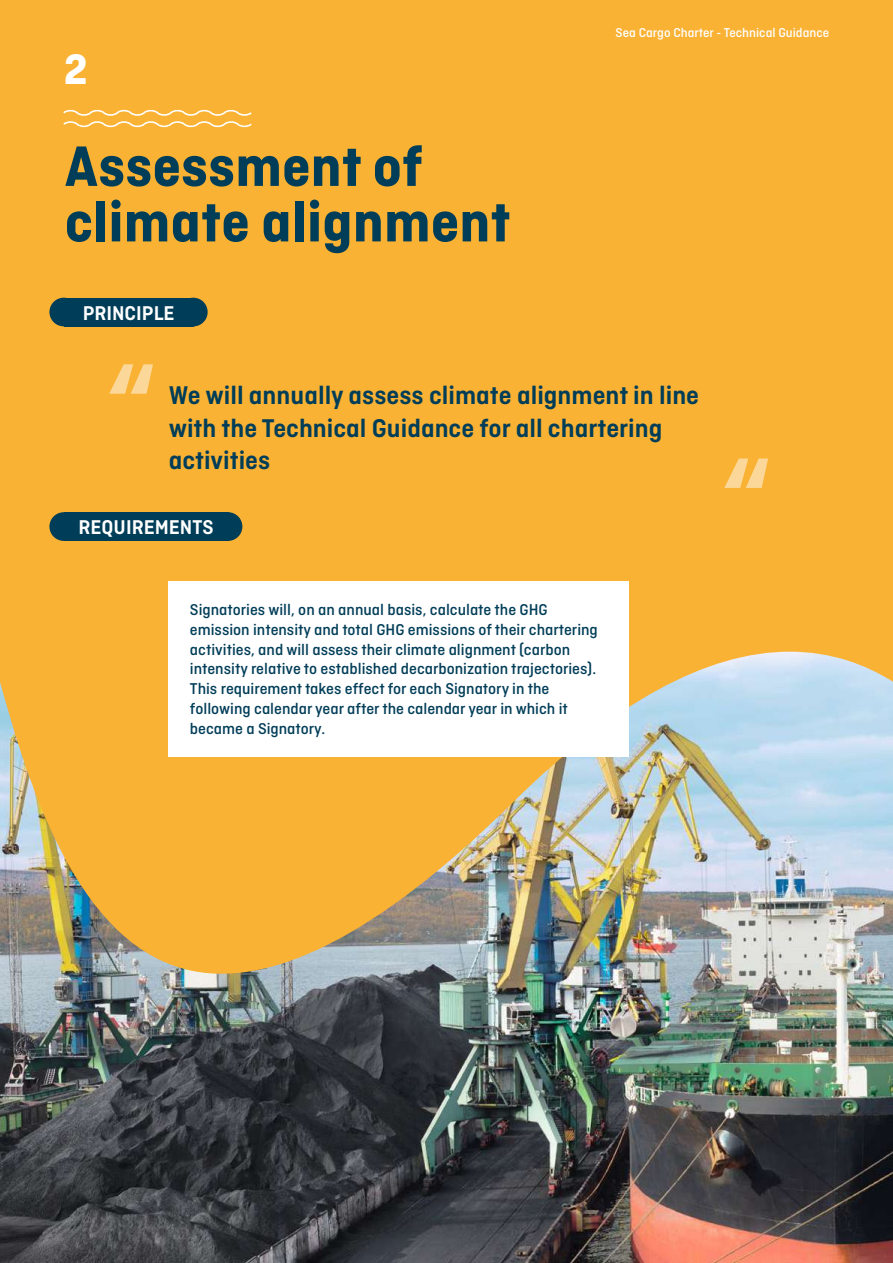
<style>
.page{position:relative;width:893px;height:1263px;background:#fff}
.page>*{position:absolute;margin:0;border:0;box-sizing:border-box;transform-origin:0 0}
.t1{font:700 60px/55.5px "Ciutadella";color:#003d58}
.t2{font:700 45px "Ciutadella";color:#fff}
.t3{font:600 27px/32.4px "Ciutadella";color:#003d58}
.t4{font:600 21px "Ciutadella";color:#fff}
.t5{font:500 16.5px/19.8px "Ciutadella";color:#003d58}
.t6{font:500 13.5px "Ciutadella";color:#fff}
</style>
<div class="page">
<div style="left:0;top:0;width:893px;height:652px;background:#f9b234"></div>
<img style="left:0;top:652px;width:893px;height:611px">
<div style="left:64px;top:298px;width:129px;height:28px;background:#003d58"></div>
<div style="left:64px;top:512px;width:164px;height:29px;background:#003d58"></div>
<svg style="left:109px;top:364px;width:44px;height:30px"></svg>
<svg style="left:724px;top:458px;width:44px;height:30px"></svg>
<svg style="left:62px;top:108px;width:191px;height:21px"></svg>
<div style="left:169px;top:581px;width:460px;height:176px;background:#fff"></div>
<div style="left:49px;top:298px;width:29px;height:28px;background:#003d58;border-radius:50%"></div>
<div style="left:49px;top:512px;width:29px;height:29px;background:#003d58;border-radius:50%"></div>
<div style="left:214px;top:512px;width:28px;height:29px;background:#003d58;border-radius:50%"></div>
<div style="left:179px;top:298px;width:29px;height:28px;background:#003d58;border-radius:50%"></div>
<h2 class="t2" style="left:64px;top:43px;width:26px">2</h2>
<h1 class="t1" style="left:65px;top:138px;width:448px">Assessment of climate alignment</h1>
<p class="t4" style="left:83px;top:301px;width:93px">PRINCIPLE</p>
<p class="t6" style="left:616px;top:25px;width:215px">Sea Cargo Charter - Technical Guidance</p>
<h3 class="t3" style="left:169px;top:379px;width:532px">We will annually assess climate alignment in line with the Technical Guidance for all chartering activities</h3>
<p class="t4" style="left:79px;top:516px;width:137px">REQUIREMENTS</p>
<p class="t5" style="left:190px;top:600px;width:409px">Signatories will, on an annual basis, calculate the GHG emission intensity and total GHG emissions of their chartering activities, and will assess their climate alignment (carbon intensity relative to established decarbonization trajectories).<br>This requirement takes effect for each Signatory in the following calendar year after the calendar year in which it became a Signatory.</p>
</div>
